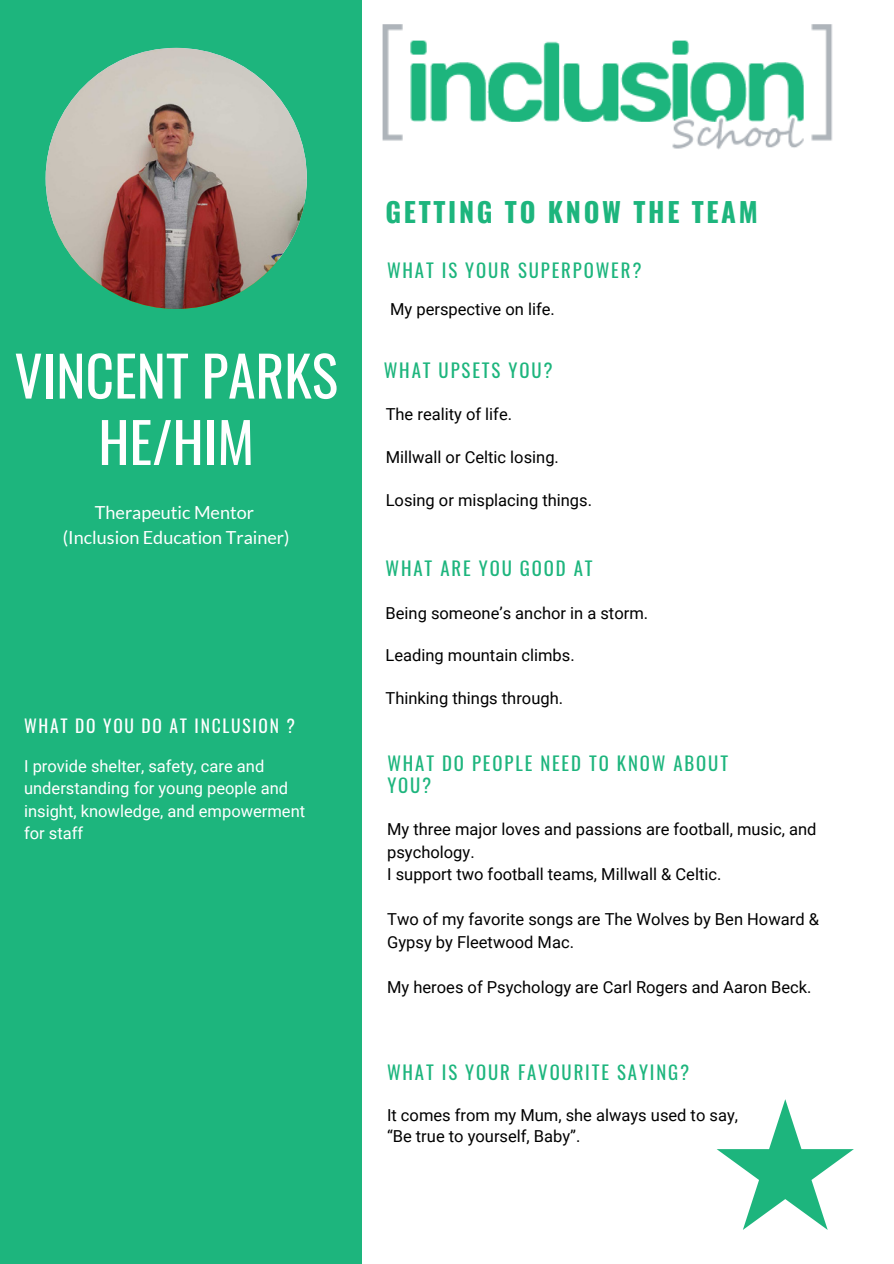
<style>
.page{position:relative;width:894px;height:1264px;background:#fff}
.page>*{position:absolute;margin:0;border:0;box-sizing:border-box;transform-origin:0 0}
.t1{font:55.5px/66.3px "Oswald";color:#fff;text-align:center}
.t2{font:700 27px "Oswald";letter-spacing:.1em;color:#1db57d}
.t3{font:18.75px/22.5px "Oswald";letter-spacing:.1em;color:#1db57d}
.t4{font:18px/24.8px "Lato";color:#fff;text-align:center}
.t5{font:17.55px "Oswald";letter-spacing:.1em;color:#fff}
.t6{font:16.5px/22.5px "Roboto";color:#000}
.t7{font:16.5px/22.5px "Roboto";color:#fff}
</style>
<div class="page">
<div style="left:0;top:0;width:361px;height:1263px;background:#1db57d"></div>
<img style="left:382px;top:24px;width:451px;height:126px">
<svg style="left:716px;top:1099px;width:137px;height:130px"></svg>
<img style="left:46px;top:48px;width:261px;height:261px;border-radius:50%">
<p class="t1" style="left:14px;top:340px;width:325px">VINCENT PARKS<br>HE/HIM</p>
<p class="t4" style="left:63px;top:499px;width:228px">Therapeutic Mentor (Inclusion Education Trainer)</p>
<p class="t5" style="left:24px;top:711px;width:272px">WHAT DO YOU DO AT INCLUSION ?</p>
<h3 class="t7" style="left:24px;top:754px;width:282px">I provide shelter, safety, care and understanding for young people and insight, knowledge, and empowerment for staff</h3>
<p class="t2" style="left:385px;top:191px;width:374px">GETTING TO KNOW THE TEAM</p>
<p class="t3" style="left:387px;top:258px;width:256px">WHAT IS YOUR SUPERPOWER?</p>
<p class="t6" style="left:390px;top:298px;width:166px">My perspective on life.</p>
<p class="t3" style="left:383px;top:358px;width:170px">WHAT UPSETS YOU?</p>
<p class="t6" style="left:385px;top:403px;width:128px">The reality of life.</p>
<p class="t6" style="left:385px;top:446px;width:175px">Millwall or Celtic losing.</p>
<p class="t6" style="left:385px;top:489px;width:208px">Losing or misplacing things.</p>
<p class="t3" style="left:385px;top:556px;width:208px">WHAT ARE YOU GOOD AT</p>
<h1 class="t6" style="left:385px;top:602px;width:264px">Being someone’s anchor in a storm.</h1>
<h3 class="t6" style="left:385px;top:644px;width:191px">Leading mountain climbs.</h3>
<p class="t6" style="left:385px;top:687px;width:179px">Thinking things through.</p>
<p class="t3" style="left:387px;top:751px;width:342px">WHAT DO PEOPLE NEED TO KNOW ABOUT<br>YOU?</p>
<p class="t6" style="left:387px;top:818px;width:430px">My three major loves and passions are football, music, and psychology.</p>
<p class="t6" style="left:387px;top:863px;width:335px">I support two football teams, Millwall &amp; Celtic.</p>
<p class="t6" style="left:387px;top:908px;width:433px">Two of my favorite songs are The Wolves by Ben Howard &amp;<br>Gypsy by Fleetwood Mac.</p>
<p class="t6" style="left:387px;top:975px;width:426px">My heroes of Psychology are Carl Rogers and Aaron Beck.</p>
<h2 class="t3" style="left:387px;top:1059px;width:304px">WHAT IS YOUR FAVOURITE SAYING?</h2>
<h3 class="t6" style="left:387px;top:1104px;width:352px;line-height:21.3px">It comes from my Mum, she always used to say, “Be true to yourself, Baby”.</h3>
</div>
